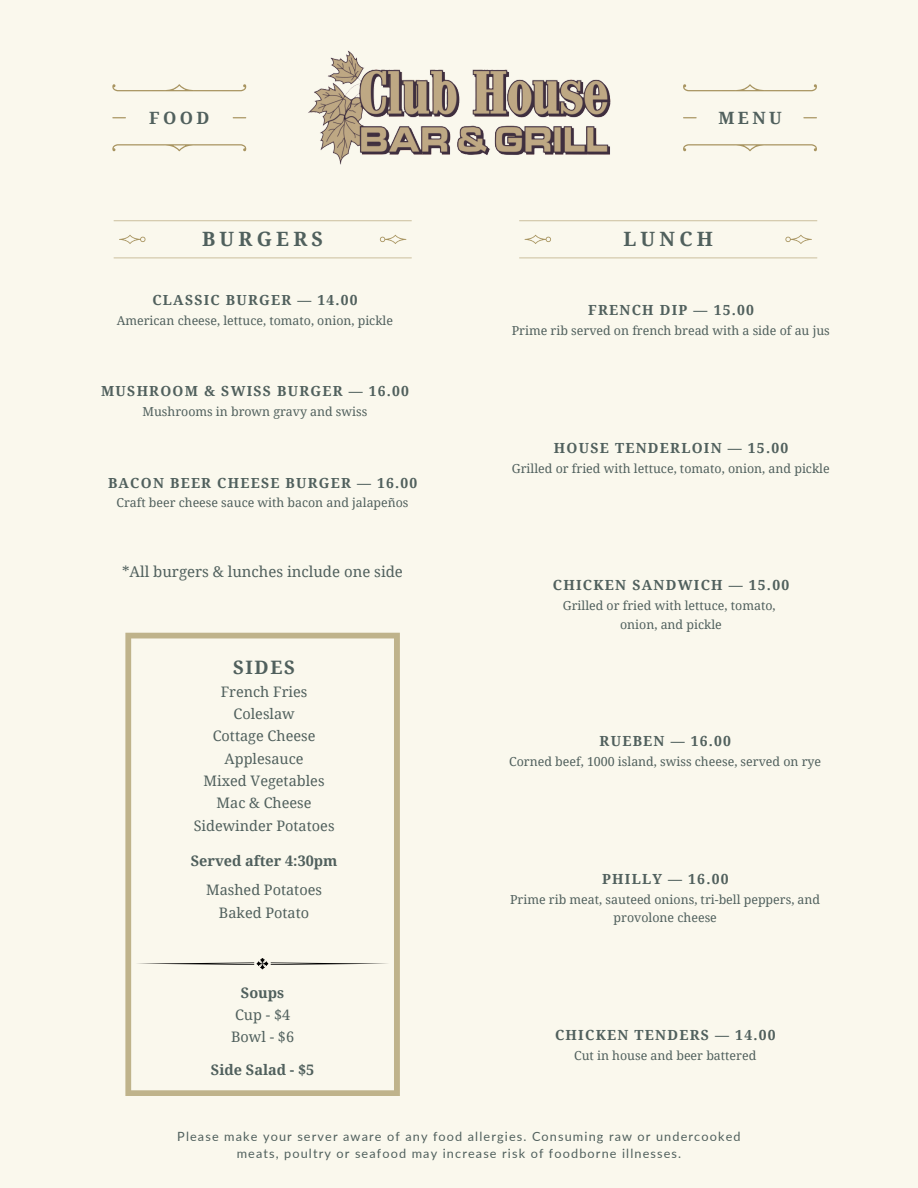
<style>
.page{position:relative;width:918px;height:1188px;background:#faf8ed}
.page>*{position:absolute;margin:0;border:0;box-sizing:border-box;transform-origin:0 0}
.t1{font:700 19.8px "Noto Serif";letter-spacing:.215em;color:#50605d}
.t2{font:700 18.6px "Noto Serif";letter-spacing:.09em;color:#50605d}
.t3{font:700 16.95px "Noto Serif";letter-spacing:.2em;color:#50605d}
.t4{font:15px "Noto Serif";color:#50605d}
.t5{font:14.55px/22.4px "Noto Serif";color:#50605d;text-align:center}
.t6{font:700 14.55px "Noto Serif";color:#50605d}
.t7{font:14.4px/22px "Noto Serif";color:#50605d;text-align:center}
.t8{font:700 14.4px "Noto Serif";color:#50605d}
.t9{font:700 13.95px "Noto Serif";letter-spacing:.09em;color:#50605d}
.t10{font:12.75px/17px "Lato";letter-spacing:.09em;color:#50605d;text-align:center}
.t11{font:12.45px/18.6px "Noto Serif";color:#50605d;text-align:center}
.t12{font:12.3px "Noto Serif";color:#50605d}
.s1{font-weight:700}
</style>
<div class="page">
<svg style="left:119px;top:235px;width:27px;height:9px"></svg>
<svg style="left:380px;top:235px;width:26px;height:9px"></svg>
<svg style="left:114px;top:258px;width:298px;height:1px"></svg>
<svg style="left:114px;top:221px;width:298px;height:1px"></svg>
<svg style="left:112px;top:84px;width:134px;height:7px"></svg>
<svg style="left:112px;top:144px;width:134px;height:7px"></svg>
<svg style="left:112px;top:117px;width:14px;height:1px"></svg>
<svg style="left:233px;top:117px;width:13px;height:1px"></svg>
<img style="left:308px;top:51px;width:303px;height:114px">
<svg style="left:683px;top:84px;width:134px;height:7px"></svg>
<svg style="left:683px;top:144px;width:134px;height:7px"></svg>
<svg style="left:683px;top:117px;width:14px;height:1px"></svg>
<svg style="left:803px;top:117px;width:14px;height:1px"></svg>
<svg style="left:525px;top:235px;width:26px;height:9px"></svg>
<svg style="left:785px;top:235px;width:27px;height:9px"></svg>
<svg style="left:519px;top:258px;width:298px;height:1px"></svg>
<svg style="left:519px;top:221px;width:298px;height:1px"></svg>
<svg style="left:125px;top:633px;width:275px;height:463px"></svg>
<svg style="left:135px;top:958px;width:255px;height:11px"></svg>
<p class="t3" style="left:149px;top:106px;width:62px">FOOD</p>
<h2 class="t3" style="left:718px;top:106px;width:65px">MENU</h2>
<p class="t1" style="left:202px;top:224px;width:123px">BURGERS</p>
<h2 class="t9" style="left:152px;top:290px;width:207px">CLASSIC BURGER — 14.00</h2>
<p class="t12" style="left:117px;top:311px;width:278px">American cheese, lettuce, tomato, onion, pickle</p>
<h1 class="t9" style="left:101px;top:381px;width:309px">MUSHROOM &amp; SWISS BURGER — 16.00</h1>
<p class="t12" style="left:143px;top:403px;width:226px">Mushrooms in brown gravy and swiss</p>
<h1 class="t9" style="left:108px;top:473px;width:311px">BACON BEER CHEESE BURGER — 16.00</h1>
<h3 class="t12" style="left:116px;top:494px;width:294px">Craft beer cheese sauce with bacon and jalapeños</h3>
<p class="t4" style="left:122px;top:560px;width:282px">*All burgers &amp; lunches include one side</p>
<h5 class="t2" style="left:233px;top:654px;width:64px">SIDES</h5>
<h4 class="t5" style="left:194px;top:680px;width:142px">French Fries<br>Coleslaw<br>Cottage Cheese<br>Applesauce<br>Mixed Vegetables<br>Mac &amp; Cheese<br>Sidewinder Potatoes</h4>
<h3 class="t6" style="left:191px;top:851px;width:148px">Served after 4:30pm</h3>
<p class="t5" style="left:206px;top:878px;width:117px">Mashed Potatoes<br>Baked Potato</p>
<h3 class="t7" style="left:231px;top:981px;width:64px"><span class="s1">Soups<br></span>Cup - $4<br>Bowl - $6</h3>
<p class="t8" style="left:211px;top:1059px;width:105px">Side Salad - $5</p>
<p class="t1" style="left:623px;top:224px;width:91px">LUNCH</p>
<h3 class="t9" style="left:588px;top:301px;width:167px">FRENCH DIP — 15.00</h3>
<p class="t11" style="left:512px;top:321px;width:320px">Prime rib served on french bread with a side of au jus</p>
<h3 class="t9" style="left:554px;top:438px;width:236px">HOUSE TENDERLOIN — 15.00</h3>
<p class="t11" style="left:512px;top:458px;width:319px">Grilled or fried with lettuce, tomato, onion, and pickle</p>
<h3 class="t9" style="left:553px;top:575px;width:238px">CHICKEN SANDWICH — 15.00</h3>
<p class="t11" style="left:563px;top:596px;width:214px">Grilled or fried with lettuce, tomato,</p>
<h3 class="t11" style="left:620px;top:614px;width:103px">onion, and pickle</h3>
<h5 class="t9" style="left:600px;top:731px;width:133px">RUEBEN — 16.00</h5>
<h1 class="t11" style="left:509px;top:752px;width:314px">Corned beef, 1000 island, swiss cheese, served on rye</h1>
<h5 class="t9" style="left:602px;top:869px;width:128px">PHILLY — 16.00</h5>
<h4 class="t11" style="left:510px;top:890px;width:312px">Prime rib meat, sauteed onions, tri-bell peppers, and provolone cheese</h4>
<h5 class="t9" style="left:555px;top:1025px;width:222px">CHICKEN TENDERS — 14.00</h5>
<p class="t11" style="left:574px;top:1046px;width:184px">Cut in house and beer battered</p>
<p class="t10" style="left:177px;top:1127px;width:565px">Please make your server aware of any food allergies. Consuming raw or undercooked meats, poultry or seafood may increase risk of foodborne illnesses.</p>
</div>
